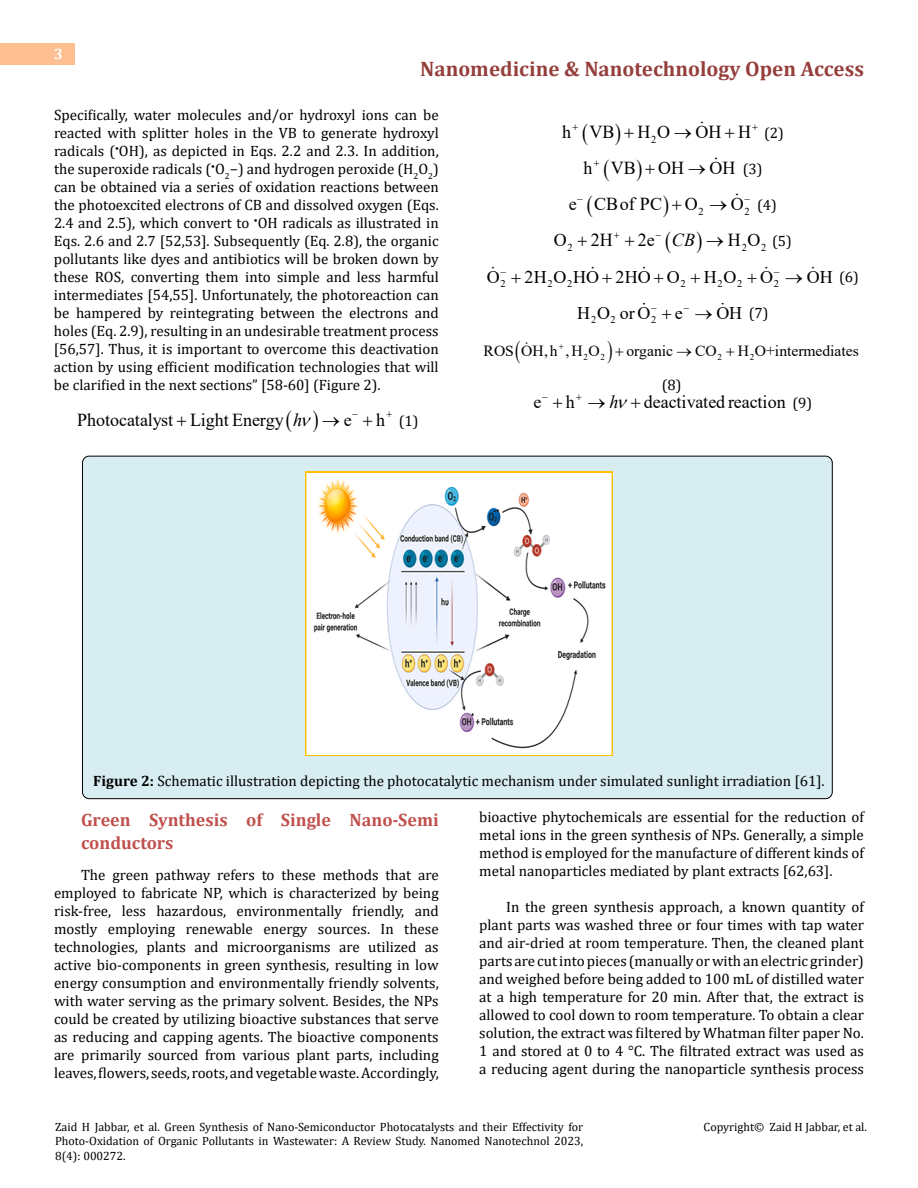
<style>
.page{position:relative;width:918px;height:1188px;background:#fff}
.page>*{position:absolute;margin:0;border:0;box-sizing:border-box;transform-origin:0 0}
.t1{font:700 21px "Cambria";color:#953f3c}
.t2{font:18.3px "Times New Roman";color:#000}
.t3{font:italic 18.3px "Times New Roman";color:#000}
.t4{font:700 18px/22.5px "Cambria";color:#c0504d}
.t5{font:17.85px "Times New Roman";color:#000}
.t6{font:15.45px "Times New Roman";color:#000}
.t7{font:15px/18px "Cambria";color:#000;text-align:justify}
.t8{font:700 15px "Cambria";color:#fff}
.t9{font:12px/14.4px "Cambria";color:#000;text-align:justify}
.t10{font:10.5px "Times New Roman";color:#000}
.t11{font:10.35px "Times New Roman";color:#000}
.t12{font:9px "Times New Roman";color:#000}
.s1{font-weight:700}
</style>
<div class="page">
<div style="left:0;top:43px;width:75px;height:21px;background:#ffbf91"></div>
<div style="left:82px;top:456px;width:750px;height:343px;background:#d8edf2;border-radius:7px"></div>
<img style="left:306px;top:472px;width:306px;height:284px">
<p class="t8" style="left:54px;top:44px;width:10px">3</p>
<h1 class="t1" style="left:420px;top:54px;width:445px">Nanomedicine &amp; Nanotechnology Open Access</h1>
<p class="t7" style="left:54px;top:105px;width:386px">Specifically, water molecules and/or hydroxyl ions can be reacted with splitter holes in the VB to generate hydroxyl radicals (<sup>•</sup>OH), as depicted in Eqs. 2.2 and 2.3. In addition, the superoxide radicals (<sup>•</sup>O<sub>2</sub>−) and hydrogen peroxide (H<sub>2</sub>O<sub>2</sub>) can be obtained via a series of oxidation reactions between the photoexcited electrons of CB and dissolved oxygen (Eqs.<br>2.4 and 2.5), which convert to <sup>•</sup>OH radicals as illustrated in Eqs. 2.6 and 2.7 [52,53]. Subsequently (Eq. 2.8), the organic pollutants like dyes and antibiotics will be broken down by these ROS, converting them into simple and less harmful intermediates [54,55]. Unfortunately, the photoreaction can be hampered by reintegrating between the electrons and holes (Eq. 2.9), resulting in an undesirable treatment process [56,57]. Thus, it is important to overcome this deactivation action by using efficient modification technologies that will be clarified in the next sections” [58-60] (Figure 2).</p>
<p class="t2" style="left:77px;top:406px;width:208px">Photocatalyst Light Energy</p>
<p class="t2" style="left:322px;top:406px;width:31px">→e</p>
<p class="t2" style="left:376px;top:406px;width:11px">h</p>
<p class="t3" style="left:293px;top:407px;width:11px">h</p>
<p class="t7" style="left:399px;top:411px;width:21px">(1)</p>
<p class="t2" style="left:562px;top:119px;width:191px">h VB H O →OH H</p>
<p class="t7" style="left:764px;top:124px;width:21px">(2)</p>
<p class="t2" style="left:583px;top:155px;width:154px">h VB OH → OH</p>
<p class="t7" style="left:743px;top:160px;width:21px">(3)</p>
<p class="t10" style="left:698px;top:204px;width:7px">2</p>
<p class="t10" style="left:744px;top:204px;width:7px">2</p>
<p class="t10" style="left:651px;top:132px;width:7px">2</p>
<p class="t2" style="left:569px;top:191px;width:131px">e CBof PC O</p>
<p class="t2" style="left:731px;top:191px;width:15px">O</p>
<p class="t7" style="left:709px;top:196px;width:69px">→ (4)</p>
<p class="t2" style="left:554px;top:227px;width:14px">O</p>
<p class="t2" style="left:591px;top:227px;width:24px">2H</p>
<p class="t2" style="left:638px;top:227px;width:18px">2e</p>
<p class="t2" style="left:706px;top:227px;width:56px">→H O</p>
<p class="t10" style="left:567px;top:240px;width:7px">2</p>
<p class="t3" style="left:672px;top:228px;width:25px">CB</p>
<p class="t10" style="left:742px;top:240px;width:7px">2</p>
<p class="t10" style="left:761px;top:240px;width:7px">2</p>
<p class="t7" style="left:772px;top:232px;width:21px">(5)</p>
<p class="t5" style="left:487px;top:264px;width:15px">O</p>
<p class="t5" style="left:524px;top:264px;width:157px">2H O HO 2HO O</p>
<p class="t5" style="left:704px;top:264px;width:34px">H O</p>
<p class="t5" style="left:760px;top:264px;width:15px">O</p>
<p class="t5" style="left:807px;top:264px;width:27px">OH</p>
<p class="t11" style="left:500px;top:276px;width:7px">2</p>
<p class="t11" style="left:548px;top:276px;width:7px">2</p>
<p class="t11" style="left:567px;top:276px;width:7px">2</p>
<p class="t11" style="left:680px;top:276px;width:7px">2</p>
<p class="t11" style="left:718px;top:276px;width:7px">2</p>
<p class="t11" style="left:737px;top:276px;width:7px">2</p>
<p class="t11" style="left:774px;top:276px;width:7px">2</p>
<p class="t7" style="left:839px;top:268px;width:21px">(6)</p>
<p class="t5" style="left:577px;top:300px;width:75px">H O orO</p>
<p class="t5" style="left:675px;top:300px;width:9px">e</p>
<p class="t5" style="left:716px;top:300px;width:27px">OH</p>
<p class="t11" style="left:591px;top:312px;width:7px">2</p>
<p class="t11" style="left:611px;top:312px;width:7px">2</p>
<p class="t11" style="left:651px;top:312px;width:7px">2</p>
<p class="t7" style="left:749px;top:304px;width:21px">(7)</p>
<p class="t6" style="left:484px;top:340px;width:118px">ROS OH,h ,H O</p>
<p class="t6" style="left:626px;top:340px;width:92px">organic → CO</p>
<p class="t6" style="left:738px;top:340px;width:123px">H O+intermediates</p>
<p class="t12" style="left:584px;top:351px;width:6px">2</p>
<p class="t12" style="left:600px;top:351px;width:6px">2</p>
<p class="t12" style="left:717px;top:351px;width:6px">2</p>
<p class="t12" style="left:750px;top:351px;width:6px">2</p>
<p class="t7" style="left:662px;top:376px;width:21px">(8)</p>
<p class="t2" style="left:533px;top:389px;width:9px">e</p>
<p class="t2" style="left:566px;top:389px;width:11px">h</p>
<p class="t2" style="left:644px;top:389px;width:143px">deactivated reaction</p>
<p class="t3" style="left:588px;top:390px;width:32px">→h</p>
<p class="t7" style="left:792px;top:394px;width:21px">(9)</p>
<p class="t7" style="left:93px;top:771px;width:733px"><span class="s1">Figure 2:</span> Schematic illustration depicting the photocatalytic mechanism under simulated sunlight irradiation [61].</p>
<p class="t4" style="left:81px;top:808px;width:359px">Green Synthesis of Single Nano-Semi conductors</p>
<p class="t7" style="left:54px;top:866px;width:386px;text-indent:27px">The green pathway refers to these methods that are employed to fabricate NP, which is characterized by being risk-free, less hazardous, environmentally friendly, and mostly employing renewable energy sources. In these technologies, plants and microorganisms are utilized as active bio-components in green synthesis, resulting in low energy consumption and environmentally friendly solvents, with water serving as the primary solvent. Besides, the NPs could be created by utilizing bioactive substances that serve as reducing and capping agents. The bioactive components are primarily sourced from various plant parts, including leaves, flowers, seeds, roots, and vegetable waste. Accordingly,</p>
<p class="t7" style="left:479px;top:807px;width:386px">bioactive phytochemicals are essential for the reduction of metal ions in the green synthesis of NPs. Generally, a simple method is employed for the manufacture of different kinds of metal nanoparticles mediated by plant extracts [62,63].</p>
<p class="t7" style="left:479px;top:897px;width:386px;text-indent:27px">In the green synthesis approach, a known quantity of plant parts was washed three or four times with tap water and air-dried at room temperature. Then, the cleaned plant parts are cut into pieces (manually or with an electric grinder) and weighed before being added to 100 mL of distilled water at a high temperature for 20 min. After that, the extract is allowed to cool down to room temperature. To obtain a clear solution, the extract was filtered by Whatman filter paper No.<br>1 and stored at 0 to 4 °C. The filtrated extract was used as a reducing agent during the nanoparticle synthesis process</p>
<p class="t9" style="left:55px;top:1120px;width:530px">Zaid H Jabbar, et al. Green Synthesis of Nano-Semiconductor Photocatalysts and their Effectivity for Photo-Oxidation of Organic Pollutants in Wastewater: A Review Study. Nanomed Nanotechnol 2023, 8(4): 000272.</p>
<p class="t9" style="left:704px;top:1120px;width:165px">Copyright© Zaid H Jabbar, et al.</p>
</div>
